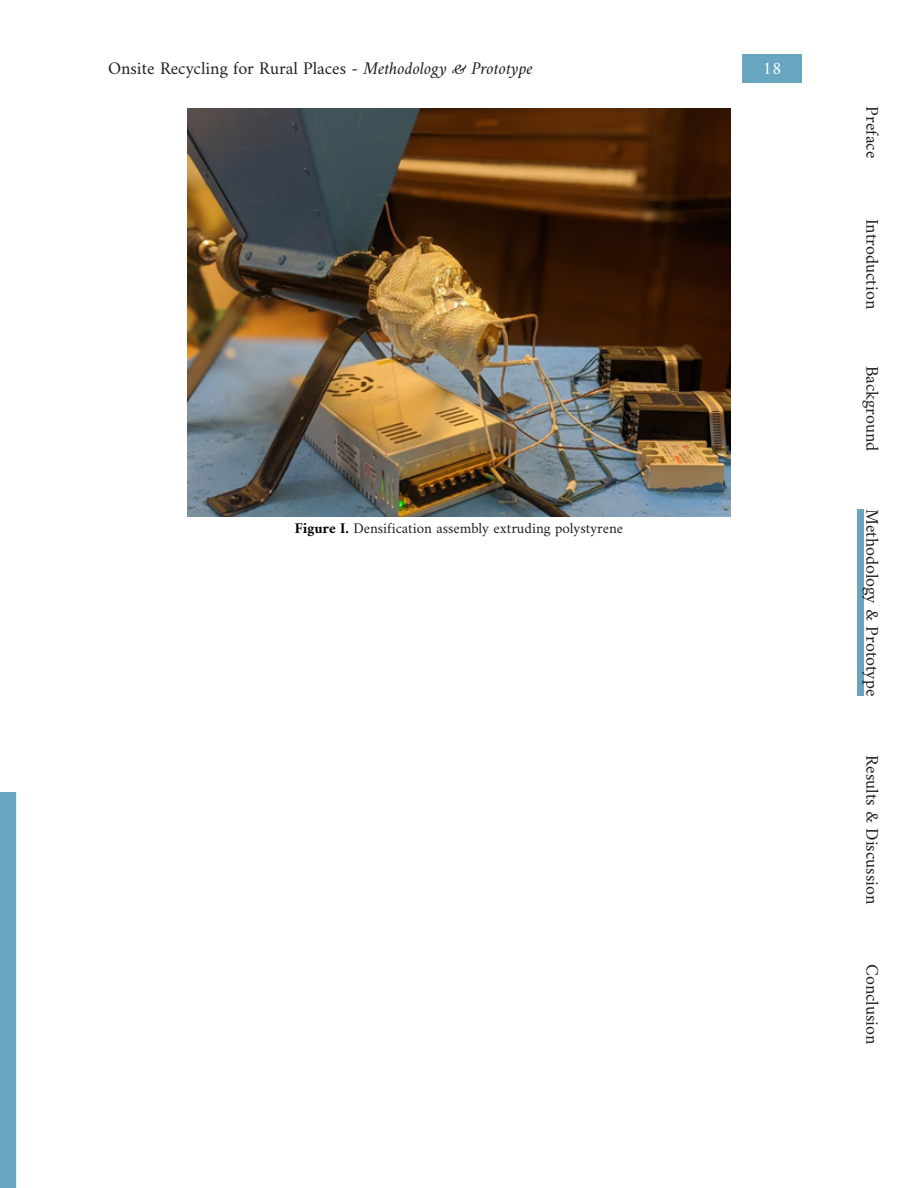
<style>
.page{position:relative;width:918px;height:1188px;background:#fff}
.page>*{position:absolute;margin:0;border:0;box-sizing:border-box;transform-origin:0 0}
.t1{font:18px "Amiri";color:#231f20}
.t2{font:18px "Amiri";color:#fff}
.Figure_Caption{font:15px "Amiri";color:#231f20}
.s1{font-style:italic}
.s2{font-weight:700;color:#000}
</style>
<div class="page">
<div style="left:743px;top:55px;width:59px;height:28px;background:#68a5c0"></div>
<div style="left:858px;top:509px;width:6px;height:187px;background:#68a5c0"></div>
<div style="left:0;top:792px;width:16px;height:396px;background:#68a5c0"></div>
<img style="left:187px;top:108px;width:544px;height:408px">
<p class="t1" style="left:108px;top:57px;width:427px">Onsite Recycling for Rural Places - <span class="s1">Methodology &amp; Prototype</span></p>
<p class="Figure_Caption" style="left:295px;top:519px;width:330px"><span class="s2">Figure I.</span> Densification assembly extruding polystyrene</p>
<p class="t2" style="left:763px;top:57px;width:21px">18</p>
<p class="t1" style="left:883px;top:106px;width:53px;rotate:90deg">Preface</p>
<p class="t1" style="left:883px;top:219px;width:92px;rotate:90deg">Introduction</p>
<p class="t1" style="left:883px;top:366px;width:87px;rotate:90deg">Background</p>
<p class="t1" style="left:883px;top:509px;width:188px;rotate:90deg">Methodology &amp; Prototype</p>
<p class="t1" style="left:883px;top:755px;width:151px;rotate:90deg">Results &amp; Discussion</p>
<p class="t1" style="left:883px;top:964px;width:82px;rotate:90deg">Conclusion</p>
</div>
